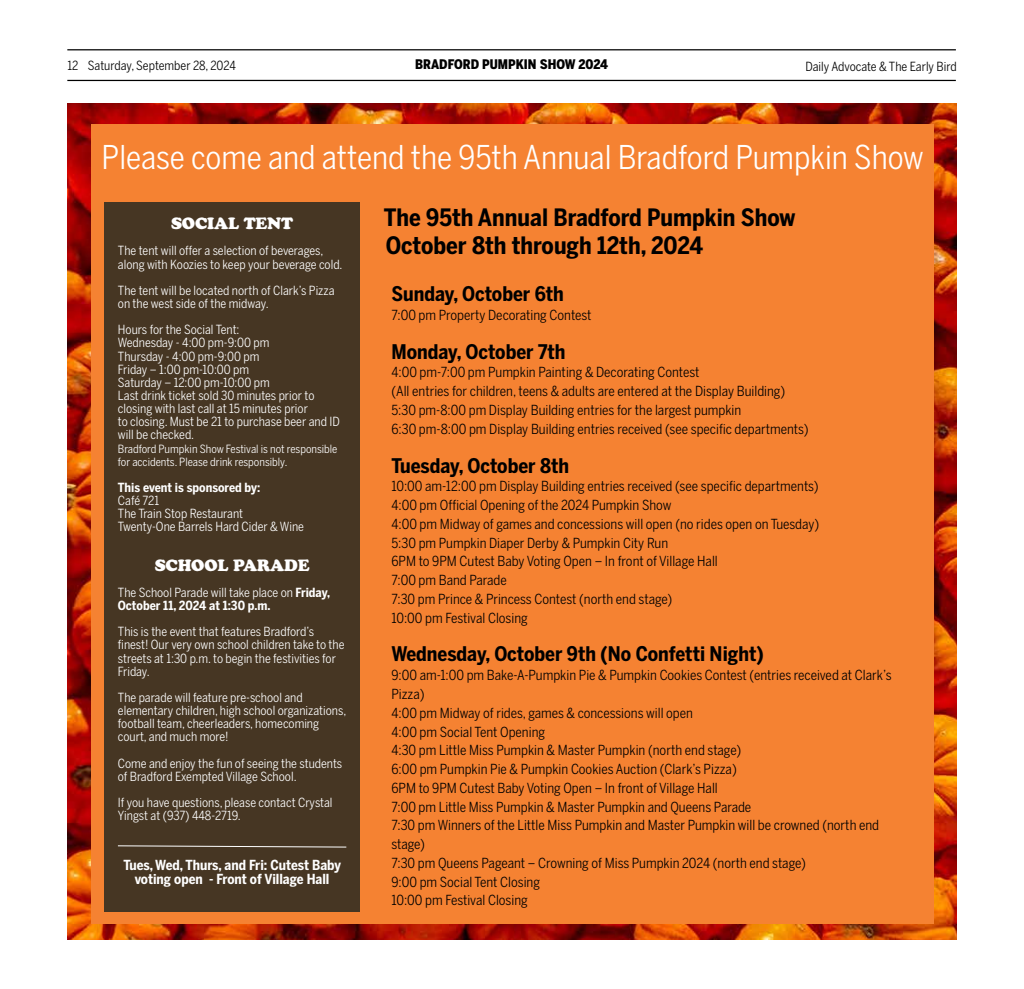
<style>
.page{position:relative;width:1024px;height:989px;background:#fff}
.page>*{position:absolute;margin:0;border:0;box-sizing:border-box;transform-origin:0 0}
.t1{font:32.5px "Benton Sans Cond";color:#fff}
.t2{font:700 23.75px/28.5px "Benton Sans Cond";color:#000}
.t3{font:700 20px "Benton Sans Cond";color:#000}
.t4{font:16.25px "Cooper Black Std";letter-spacing:-.01em;color:#fff}
.t5{font:13.75px/18.8px "Benton Sans Cond";color:#000}
.t6{font:700 13.75px/13.8px "Benton Sans Cond";color:#fff;text-align:center}
.t7{font:900 13.12px "Benton Sans Cond";color:#000}
.t8{font:12.5px/13.1px "Benton Sans Cond";color:#fff}
.t9{font:700 12.5px/13.1px "Benton Sans Cond";color:#fff}
.t10{font:12.5px "Benton Sans Cond";color:#000}
.t11{font:11.25px/13.1px "Benton Sans Cond";color:#fff}
.s1{font-weight:400}
</style>
<div class="page">
<hr style="left:67px;top:49px;width:889px;height:1px;background:#000">
<hr style="left:67px;top:80px;width:889px;height:1px;background:#000">
<img style="left:67px;top:104px;width:889px;height:835px">
<div style="left:91px;top:124px;width:843px;height:799px;background:#f58232"></div>
<div style="left:104px;top:202px;width:256px;height:417px;background:#463623"></div>
<div style="left:104px;top:605px;width:256px;height:306px;background:#463623"></div>
<svg style="left:117px;top:845px;width:230px;height:2px"></svg>
<p class="t10" style="left:67px;top:58px;width:170px">12 Saturday, September 28, 2024</p>
<p class="t7" style="left:415px;top:56px;width:194px">BRADFORD PUMPKIN SHOW 2024</p>
<p class="t10" style="left:805px;top:59px;width:153px">Daily Advocate &amp; The Early Bird</p>
<h1 class="t1" style="left:101px;top:137px;width:824px">Please come and attend the 95th Annual Bradford Pumpkin Show</h1>
<h2 class="t2" style="left:384px;top:203px;width:413px">The 95th Annual Bradford Pumpkin Show<br>October 8th through 12th, 2024</h2>
<p class="t4" style="left:171px;top:214px;width:124px">SOCIAL TENT</p>
<p class="t8" style="left:118px;top:244px;width:226px">The tent will offer a selection of beverages, along with Koozies to keep your beverage cold.</p>
<p class="t8" style="left:118px;top:283px;width:218px">The tent will be located north of Clark’s Pizza on the west side of the midway.</p>
<p class="t8" style="left:118px;top:323px;width:223px">Hours for the Social Tent:<br>Wednesday - 4:00 pm-9:00 pm<br>Thursday - 4:00 pm-9:00 pm<br>Friday – 1:00 pm-10:00 pm<br>Saturday – 12:00 pm-10:00 pm<br>Last drink ticket sold 30 minutes prior to closing with last call at 15 minutes prior<br>to closing. Must be 21 to purchase beer and ID will be checked.</p>
<p class="t11" style="left:118px;top:441px;width:221px">Bradford Pumpkin Show Festival is not responsible for accidents. Please drink responsibly.</p>
<p class="t9" style="left:118px;top:481px;width:144px">This event is sponsored by:</p>
<p class="t8" style="left:118px;top:493px;width:188px">Café 721<br>The Train Stop Restaurant<br>Twenty-One Barrels Hard Cider &amp; Wine</p>
<p class="t4" style="left:155px;top:555px;width:156px">SCHOOL PARADE</p>
<p class="t9" style="left:118px;top:585px;width:214px"><span class="s1">The School Parade will take place on</span> Friday,<br>October 11, 2024 at 1:30 p.m.</p>
<p class="t8" style="left:118px;top:625px;width:228px">This is the event that features Bradford’s finest! Our very own school children take to the streets at 1:30 p.m. to begin the festivities for Friday.</p>
<p class="t8" style="left:118px;top:690px;width:230px">The parade will feature pre-school and elementary children, high school organizations, football team, cheerleaders, homecoming court, and much more!</p>
<p class="t8" style="left:118px;top:756px;width:226px">Come and enjoy the fun of seeing the students of Bradford Exempted Village School.</p>
<p class="t8" style="left:118px;top:795px;width:216px">If you have questions, please contact Crystal<br>Yingst at (937) 448-2719.</p>
<h3 class="t3" style="left:391px;top:281px;width:174px">Sunday, October 6th</h3>
<p class="t5" style="left:391px;top:305px;width:202px">7:00 pm Property Decorating Contest</p>
<h3 class="t3" style="left:391px;top:339px;width:176px">Monday, October 7th</h3>
<p class="t5" style="left:391px;top:363px;width:419px">4:00 pm-7:00 pm Pumpkin Painting &amp; Decorating Contest<br>(All entries for children, teens &amp; adults are entered at the Display Building)<br>5:30 pm-8:00 pm Display Building entries for the largest pumpkin<br>6:30 pm-8:00 pm Display Building entries received (see specific departments)</p>
<h3 class="t3" style="left:391px;top:452px;width:179px">Tuesday, October 8th</h3>
<p class="t5" style="left:391px;top:476px;width:429px">10:00 am-12:00 pm Display Building entries received (see specific departments)<br>4:00 pm Official Opening of the 2024 Pumpkin Show<br>4:00 pm Midway of games and concessions will open (no rides open on Tuesday)<br>5:30 pm Pumpkin Diaper Derby &amp; Pumpkin City Run<br>6PM to 9PM Cutest Baby Voting Open – In front of Village Hall<br>7:00 pm Band Parade<br>7:30 pm Prince &amp; Princess Contest (north end stage)<br>10:00 pm Festival Closing</p>
<h3 class="t3" style="left:391px;top:641px;width:374px">Wednesday, October 9th (No Confetti Night)</h3>
<p class="t5" style="left:391px;top:665px;width:502px">9:00 am-1:00 pm Bake-A-Pumpkin Pie &amp; Pumpkin Cookies Contest (entries received at Clark’s Pizza)<br>4:00 pm Midway of rides, games &amp; concessions will open<br>4:00 pm Social Tent Opening<br>4:30 pm Little Miss Pumpkin &amp; Master Pumpkin (north end stage)<br>6:00 pm Pumpkin Pie &amp; Pumpkin Cookies Auction (Clark’s Pizza)<br>6PM to 9PM Cutest Baby Voting Open – In front of Village Hall<br>7:00 pm Little Miss Pumpkin &amp; Master Pumpkin and Queens Parade<br>7:30 pm Winners of the Little Miss Pumpkin and Master Pumpkin will be crowned (north end stage)<br>7:30 pm Queens Pageant – Crowning of Miss Pumpkin 2024 (north end stage)<br>9:00 pm Social Tent Closing<br>10:00 pm Festival Closing</p>
<p class="t6" style="left:123px;top:858px;width:219px">Tues, Wed, Thurs, and Fri: Cutest Baby voting open - Front of Village Hall</p>
</div>
